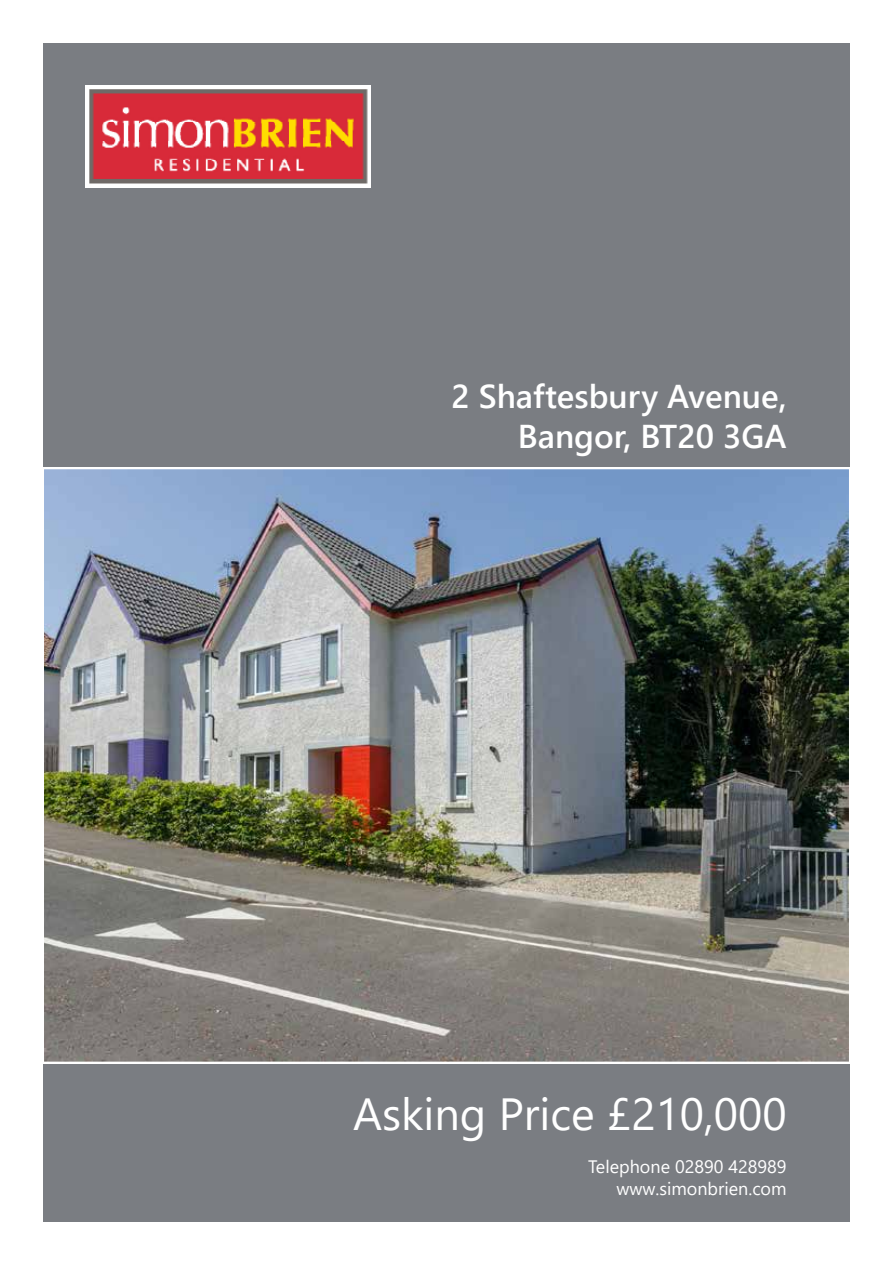
<style>
.page{position:relative;width:893px;height:1263px;background:#fff}
.page>*{position:absolute;margin:0;border:0;box-sizing:border-box;transform-origin:0 0}
.t1{font:45px "Segoe UI";color:#fff}
.t2{font:600 33px/39.6px "Segoe UI";color:#fff;text-align:right}
.t3{font:18px/21.6px "Segoe UI";color:#fff;text-align:right}
</style>
<div class="page">
<div style="left:43px;top:43px;width:807px;height:424px;background:#7a7d82"></div>
<div style="left:43px;top:1064px;width:807px;height:157px;background:#7a7d82"></div>
<img style="left:46px;top:471px;width:801px;height:589px">
<img style="left:85px;top:85px;width:286px;height:102px">
<h2 class="t2" style="left:451px;top:374px;width:337px">2 Shaftesbury Avenue,<br>Bangor, BT20 3GA</h2>
<h1 class="t1" style="left:353px;top:1071px;width:435px">Asking Price £210,000</h1>
<p class="t3" style="left:588px;top:1154px;width:200px">Telephone 02890 428989 www.simonbrien.com</p>
</div>
